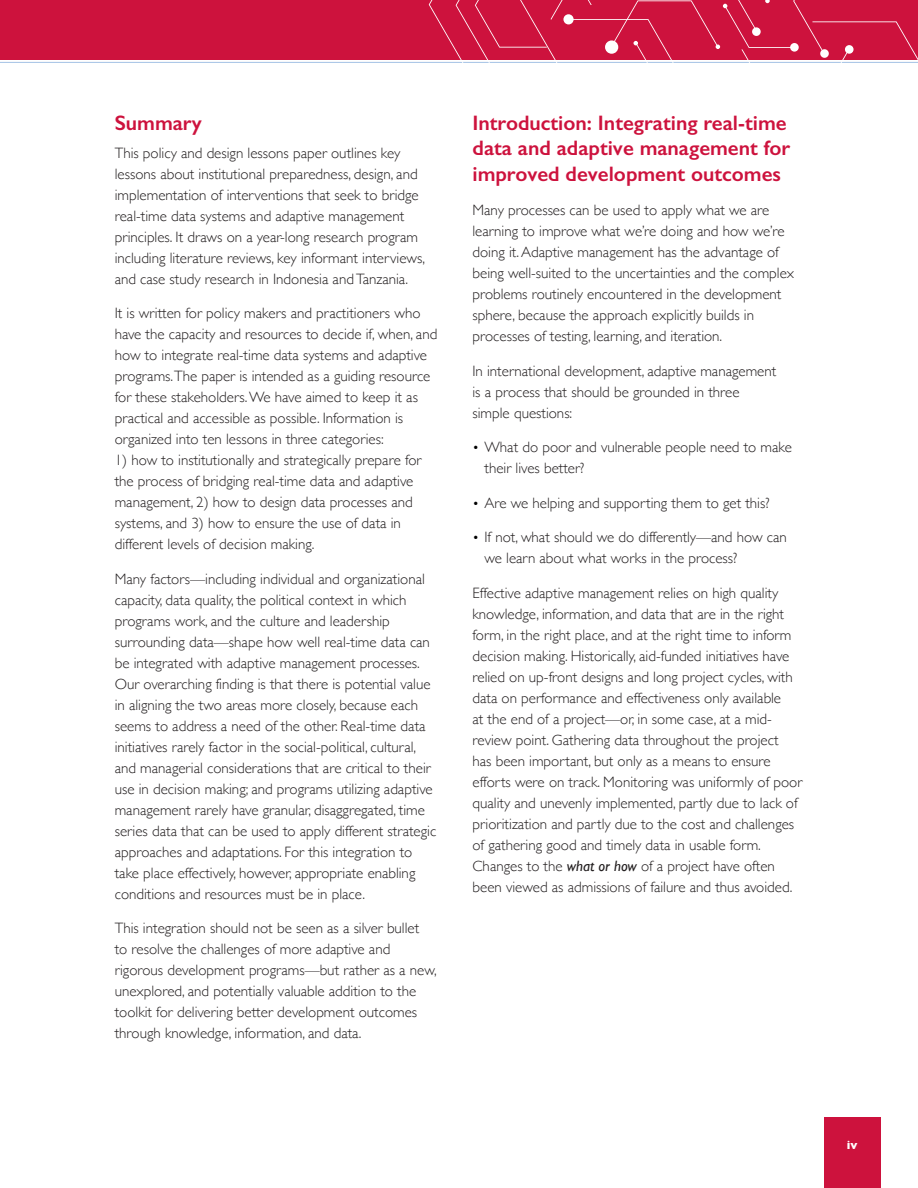
<style>
.page{position:relative;width:918px;height:1188px;background:#fff}
.page>*{position:absolute;margin:0;border:0;box-sizing:border-box;transform-origin:0 0}
.Body{font:600 21px/25.5px "Gill Sans";color:#cd123d}
.Body-2{font:300 15px/21px "Gill Sans";color:#231f20}
.t1{font:700 12px "Gill Sans";color:#fff}
.s1{font-size:13.5px;color:#000}
.s2{font-weight:400;font-style:italic}
</style>
<div class="page">
<div style="left:824px;top:1117px;width:56px;height:71px;background:#cd123d"></div>
<div style="left:0;top:0;width:918px;height:60px;background:#cd123d"></div>
<hr style="left:0;top:62px;width:918px;height:1px;background:#a3c2e5">
<svg style="left:429px;top:0;width:489px;height:63px"></svg>
<h1 class="Body" style="left:115px;top:110px;width:89px">Summary</h1>
<p class="Body-2" style="left:115px;top:142px;width:312px">This policy and design lessons paper outlines key lessons about institutional preparedness, design, and implementation of interventions that seek to bridge real-time data systems and adaptive management principles. It draws on a year-long research program including literature reviews, key informant interviews, and case study research in Indonesia and Tanzania.</p>
<p class="Body-2" style="left:115px;top:302px;width:324px">It is written for policy makers and practitioners who have the capacity and resources to decide if, when, and how to integrate real-time data systems and adaptive programs.The paper is intended as a guiding resource for these stakeholders. We have aimed to keep it as practical and accessible as possible. Information is organized into ten lessons in three categories:</p>
<p class="Body-2" style="left:115px;top:449px;width:308px">1) how to institutionally and strategically prepare for the process of bridging real-time data and adaptive management, 2) how to design data processes and systems, and 3) how to ensure the use of data in different levels of decision making.</p>
<p class="Body-2" style="left:115px;top:568px;width:323px">Many factors—including individual and organizational capacity, data quality, the political context in which programs work, and the culture and leadership surrounding data—shape how well real-time data can be integrated with adaptive management processes.<br>Our overarching finding is that there is potential value in aligning the two areas more closely, because each seems to address a need of the other. Real-time data initiatives rarely factor in the social-political, cultural, and managerial considerations that are critical to their use in decision making; and programs utilizing adaptive management rarely have granular, disaggregated, time series data that can be used to apply different strategic approaches and adaptations. For this integration to take place effectively, however, appropriate enabling conditions and resources must be in place.</p>
<p class="Body-2" style="left:115px;top:917px;width:324px">This integration should not be seen as a silver bullet<br>to resolve the challenges of more adaptive and rigorous development programs—but rather as a new, unexplored, and potentially valuable addition to the toolkit for delivering better development outcomes through knowledge, information, and data.</p>
<p class="Body" style="left:472px;top:110px;width:319px">Introduction: Integrating real-time data and adaptive management for improved development outcomes</p>
<p class="Body-2" style="left:472px;top:199px;width:323px">Many processes can be used to apply what we are learning to improve what we’re doing and how we’re doing it. Adaptive management has the advantage of being well-suited to the uncertainties and the complex problems routinely encountered in the development sphere, because the approach explicitly builds in processes of testing, learning, and iteration.</p>
<p class="Body-2" style="left:472px;top:360px;width:305px">In international development, adaptive management is a process that should be grounded in three simple questions:</p>
<p class="Body-2" style="left:484px;top:436px;width:309px;text-indent:-12px"><span class="s1">•</span> What do poor and vulnerable people need to make their lives better?</p>
<p class="Body-2" style="left:472px;top:492px;width:299px"><span class="s1">•</span> Are we helping and supporting them to get this?</p>
<p class="Body-2" style="left:484px;top:526px;width:304px;text-indent:-12px"><span class="s1">•</span> If not, what should we do differently—and how can we learn about what works in the process?</p>
<p class="Body-2" style="left:472px;top:582px;width:331px">Effective adaptive management relies on high quality knowledge, information, and data that are in the right form, in the right place, and at the right time to inform decision making. Historically, aid-funded initiatives have relied on up-front designs and long project cycles, with data on performance and effectiveness only available<br>at the end of a project—or, in some case, at a mid&shy;review point. Gathering data throughout the project<br>has been important, but only as a means to ensure efforts were on track. Monitoring was uniformly of poor quality and unevenly implemented, partly due to lack of prioritization and partly due to the cost and challenges of gathering good and timely data in usable form.<br>Changes to the <span class="s2">what or how</span> of a project have often been viewed as admissions of failure and thus avoided.</p>
<p class="t1" style="left:847px;top:1135px;width:12px">iv</p>
</div>
